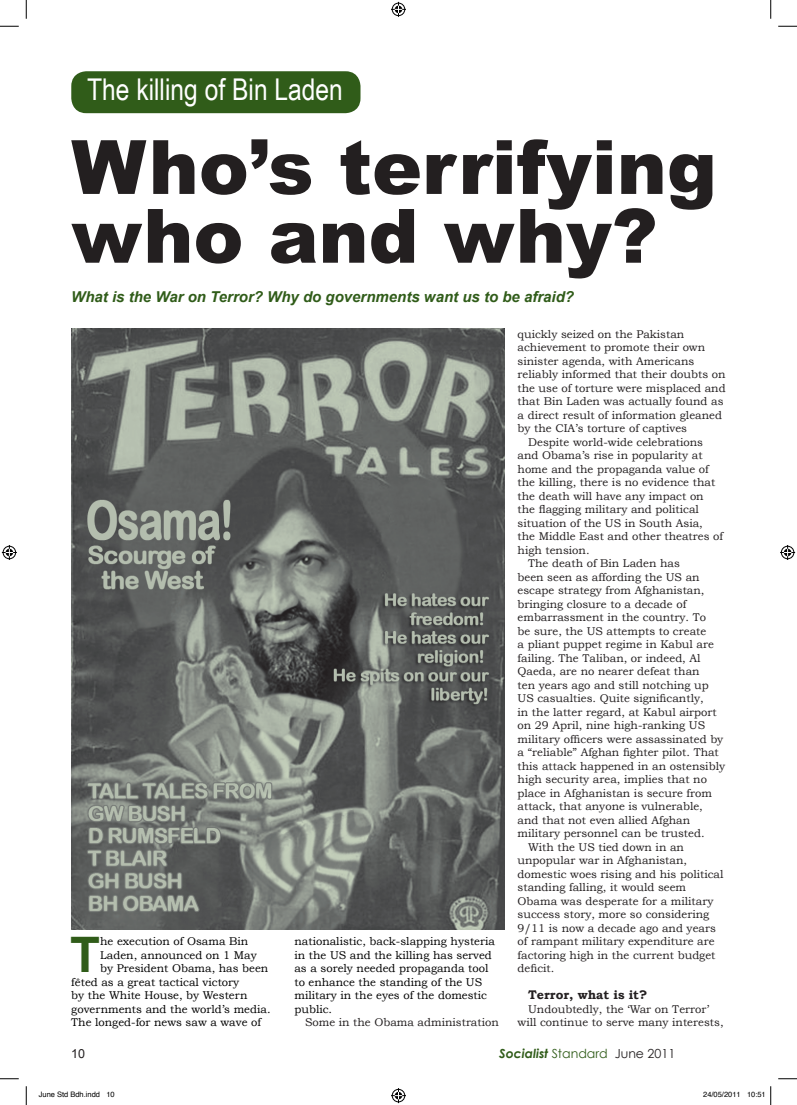
<style>
.page{position:relative;width:797px;height:1105px;background:#fff}
.page>*{position:absolute;margin:0;border:0;box-sizing:border-box;transform-origin:0 0}
.t1{font:900 75px/68.8px "Arial";color:#231f20}
.t2{font:700 49px "Arial";color:#305c19}
.t3{font:30px "Arial Narrow";color:#fff}
.t4{font:italic 700 15px "Arial";color:#305c19}
.t5{font:italic 700 12.5px "Century Gothic";color:#305c19}
.t6{font:700 12.5px "Bookman Old Style";color:#231f20}
.t7{font:12.5px "Arial";color:#231f20}
.t8{font:11.25px/13.5px "Bookman Old Style";color:#231f20;text-align:center}
.t9{font:11.25px/13.5px "Bookman Old Style";color:#000}
.t10{font:7.5px "Helvetica";color:#000}
.s1{font-weight:400;font-style:normal}
.s2{font-weight:400;font-style:normal;color:#231f20}
</style>
<div class="page">
<div style="left:71px;top:71px;width:289px;height:42px;background:#305c19;border-radius:15px"></div>
<img style="left:71px;top:329px;width:434px;height:601px">
<svg style="left:0;top:25px;width:19px;height:2px"></svg>
<svg style="left:778px;top:25px;width:19px;height:2px"></svg>
<svg style="left:0;top:1078px;width:19px;height:1px"></svg>
<svg style="left:778px;top:1078px;width:19px;height:1px"></svg>
<svg style="left:25px;top:0;width:2px;height:19px"></svg>
<svg style="left:25px;top:1086px;width:2px;height:19px"></svg>
<svg style="left:770px;top:0;width:1px;height:19px"></svg>
<svg style="left:770px;top:1086px;width:1px;height:19px"></svg>
<svg style="left:391px;top:2px;width:15px;height:15px"></svg>
<svg style="left:391px;top:1088px;width:15px;height:15px"></svg>
<svg style="left:2px;top:545px;width:15px;height:15px"></svg>
<svg style="left:780px;top:545px;width:15px;height:15px"></svg>
<h3 class="t3" style="left:87px;top:73px;width:257px">The killing of Bin Laden</h3>
<h1 class="t1" style="left:71px;top:133px;width:647px">Who’s terrifying who and why?</h1>
<h3 class="t4" style="left:71px;top:287px;width:504px">What is the War on Terror? Why do governments want us to be afraid?</h3>
<h2 class="t2" style="left:70px;top:922px;width:29px">T</h2>
<p class="t9" style="left:100px;top:934px;width:150px">he execution of Osama Bin</p>
<p class="t9" style="left:100px;top:948px;width:158px">Laden, announced on 1 May</p>
<p class="t9" style="left:100px;top:961px;width:170px">by President Obama, has been</p>
<p class="t9" style="left:71px;top:975px;width:169px">fêted as a great tactical victory</p>
<p class="t9" style="left:71px;top:988px;width:178px">by the White House, by Western</p>
<p class="t9" style="left:71px;top:1002px;width:201px">governments and the world’s media.</p>
<p class="t9" style="left:71px;top:1015px;width:191px">The longed-for news saw a wave of</p>
<p class="t9" style="left:294px;top:934px;width:202px">nationalistic, back-slapping hysteria in the US and the killing has served as a sorely needed propaganda tool to enhance the standing of the US military in the eyes of the domestic public.</p>
<p class="t8" style="left:305px;top:1015px;width:195px">Some in the Obama administration</p>
<p class="t8" style="left:517px;top:327px;width:168px">quickly seized on the Pakistan</p>
<p class="t8" style="left:517px;top:341px;width:189px">achievement to promote their own</p>
<p class="t8" style="left:517px;top:354px;width:178px">sinister agenda, with Americans</p>
<p class="t8" style="left:517px;top:368px;width:210px">reliably informed that their doubts on</p>
<p class="t8" style="left:517px;top:381px;width:210px">the use of torture were misplaced and</p>
<p class="t8" style="left:517px;top:395px;width:207px">that Bin Laden was actually found as</p>
<p class="t8" style="left:517px;top:408px;width:206px">a direct result of information gleaned</p>
<p class="t8" style="left:517px;top:422px;width:171px">by the CIA’s torture of captives</p>
<p class="t8" style="left:528px;top:435px;width:176px">Despite world-wide celebrations</p>
<p class="t8" style="left:517px;top:449px;width:186px">and Obama’s rise in popularity at</p>
<p class="t8" style="left:517px;top:462px;width:193px">home and the propaganda value of</p>
<p class="t8" style="left:517px;top:476px;width:199px">the killing, there is no evidence that</p>
<p class="t8" style="left:517px;top:489px;width:188px">the death will have any impact on</p>
<p class="t8" style="left:517px;top:503px;width:183px">the flagging military and political</p>
<p class="t8" style="left:517px;top:516px;width:187px">situation of the US in South Asia,</p>
<p class="t8" style="left:517px;top:530px;width:207px">the Middle East and other theatres of</p>
<p class="t8" style="left:517px;top:543px;width:73px">high tension.</p>
<p class="t8" style="left:528px;top:557px;width:153px">The death of Bin Laden has</p>
<p class="t8" style="left:517px;top:570px;width:183px">been seen as affording the US an</p>
<p class="t8" style="left:517px;top:584px;width:188px">escape strategy from Afghanistan,</p>
<p class="t8" style="left:517px;top:597px;width:170px">bringing closure to a decade of</p>
<p class="t8" style="left:517px;top:611px;width:190px">embarrassment in the country. To</p>
<p class="t8" style="left:517px;top:624px;width:190px">be sure, the US attempts to create</p>
<p class="t8" style="left:517px;top:638px;width:198px">a pliant puppet regime in Kabul are</p>
<p class="t8" style="left:517px;top:651px;width:184px">failing. The Taliban, or indeed, Al</p>
<p class="t8" style="left:517px;top:665px;width:183px">Qaeda, are no nearer defeat than</p>
<p class="t8" style="left:517px;top:678px;width:193px">ten years ago and still notching up</p>
<p class="t8" style="left:517px;top:692px;width:188px">US casualties. Quite significantly,</p>
<p class="t8" style="left:517px;top:705px;width:201px">in the latter regard, at Kabul airport</p>
<p class="t8" style="left:517px;top:719px;width:189px">on 29 April, nine high-ranking US</p>
<p class="t8" style="left:517px;top:732px;width:207px">military officers were assassinated by</p>
<p class="t8" style="left:517px;top:746px;width:203px">a “reliable” Afghan fighter pilot. That</p>
<p class="t8" style="left:517px;top:759px;width:209px">this attack happened in an ostensibly</p>
<p class="t8" style="left:517px;top:773px;width:191px">high security area, implies that no</p>
<p class="t8" style="left:517px;top:786px;width:196px">place in Afghanistan is secure from</p>
<p class="t8" style="left:517px;top:800px;width:187px">attack, that anyone is vulnerable,</p>
<p class="t8" style="left:517px;top:813px;width:174px">and that not even allied Afghan</p>
<p class="t8" style="left:517px;top:827px;width:188px">military personnel can be trusted.</p>
<p class="t8" style="left:528px;top:840px;width:157px">With the US tied down in an</p>
<p class="t8" style="left:517px;top:854px;width:171px">unpopular war in Afghanistan,</p>
<p class="t8" style="left:517px;top:867px;width:207px">domestic woes rising and his political</p>
<p class="t8" style="left:517px;top:881px;width:170px">standing falling, it would seem</p>
<p class="t8" style="left:517px;top:894px;width:197px">Obama was desperate for a military</p>
<p class="t8" style="left:517px;top:908px;width:193px">success story, more so considering</p>
<p class="t8" style="left:517px;top:921px;width:200px">9/11 is now a decade ago and years</p>
<p class="t8" style="left:517px;top:935px;width:199px">of rampant military expenditure are</p>
<p class="t8" style="left:517px;top:948px;width:199px">factoring high in the current budget</p>
<p class="t8" style="left:517px;top:962px;width:38px">deficit.</p>
<p class="t6" style="left:528px;top:988px;width:120px">Terror, what is it?</p>
<p class="t8" style="left:517px;top:1002px;width:207px">Undoubtedly, the ‘War on Terror’<br>will continue to serve many interests,</p>
<p class="t7" style="left:71px;top:1045px;width:15px">10</p>
<p class="t5" style="left:499px;top:1046px;width:177px">Socialist <span class="s1">Standard</span> <span class="s2">June 2011</span></p>
<p class="t10" style="left:39px;top:1090px;width:77px">June Std Bdh.indd 10</p>
<p class="t10" style="left:703px;top:1090px;width:64px">24/05/2011 10:51</p>
</div>
